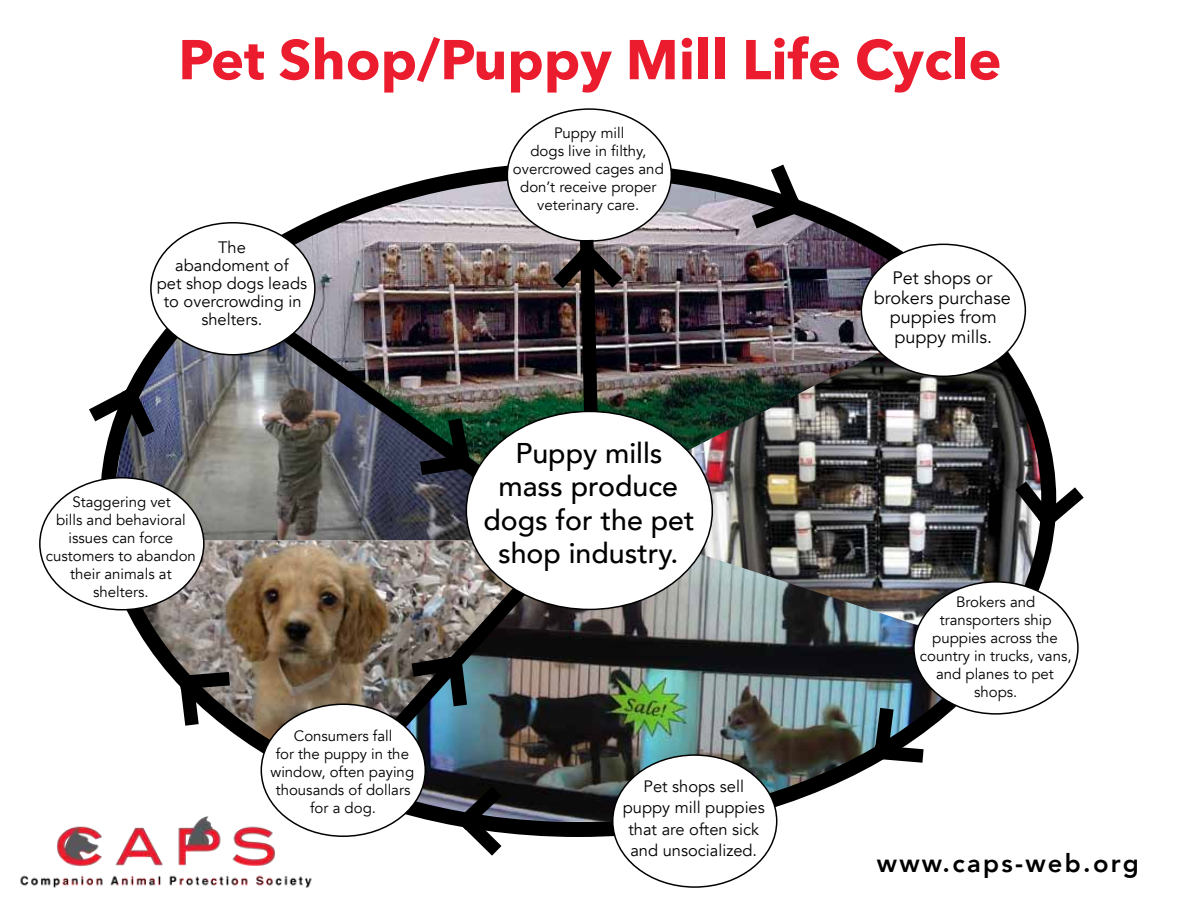
<style>
.page{position:relative;width:1188px;height:918px;background:#fff}
.page>*{position:absolute;margin:0;border:0;box-sizing:border-box;transform-origin:0 0}
.t1{font:700 55.5px "Avenir Next";color:#eb1c2d}
.t2{font:500 28.5px/33.5px "Avenir";color:#000;text-align:center}
.t3{font:800 25.5px "Avenir";letter-spacing:.09em;color:#000}
.t4{font:18px/19.5px "Avenir";color:#000;text-align:center}
.t5{font:16.5px/18px "Avenir";color:#000;text-align:center}
.t6{font:15px/18px "Avenir";color:#000;text-align:center}
</style>
<div class="page">
<img style="left:122px;top:540px;width:221px;height:207px">
<img style="left:116px;top:306px;width:354px;height:234px">
<img style="left:343px;top:535px;width:636px;height:287px">
<img style="left:678px;top:351px;width:374px;height:297px">
<img style="left:218px;top:175px;width:699px;height:300px">
<div style="left:613px;top:755px;width:164px;height:132px;background:#fff;border-radius:50%"></div>
<div style="left:40px;top:478px;width:164px;height:132px;background:#fff;border-radius:50%"></div>
<div style="left:507px;top:109px;width:164px;height:132px;background:#fff;border-radius:50%"></div>
<div style="left:861px;top:244px;width:164px;height:132px;background:#fff;border-radius:50%"></div>
<div style="left:914px;top:582px;width:164px;height:132px;background:#fff;border-radius:50%"></div>
<svg style="left:737px;top:164px;width:81px;height:76px"></svg>
<svg style="left:1002px;top:467px;width:82px;height:76px"></svg>
<svg style="left:860px;top:694px;width:78px;height:79px"></svg>
<svg style="left:442px;top:772px;width:74px;height:84px"></svg>
<svg style="left:166px;top:662px;width:78px;height:78px"></svg>
<svg style="left:89px;top:371px;width:78px;height:81px"></svg>
<img style="left:539px;top:226px;width:97px;height:193px">
<img style="left:246px;top:300px;width:271px;height:205px">
<img style="left:364px;top:561px;width:184px;height:201px">
<div style="left:466px;top:411px;width:246px;height:198px;background:#fff;border-radius:50%"></div>
<div style="left:151px;top:223px;width:164px;height:132px;background:#fff;border-radius:50%"></div>
<div style="left:261px;top:704px;width:164px;height:132px;background:#fff;border-radius:50%"></div>
<img style="left:20px;top:803px;width:312px;height:85px">
<h1 class="t1" style="left:178px;top:12px;width:825px">Pet Shop/Puppy Mill Life Cycle</h1>
<p class="t5" style="left:157px;top:239px;width:152px">The<br>abandoment of<br>pet shop dogs leads to overcrowding in shelters.</p>
<p class="t6" style="left:46px;top:493px;width:152px">Staggering vet<br>bills and behavioral issues can force customers to abandon their animals at shelters.</p>
<p class="t6" style="left:271px;top:727px;width:145px">Consumers fall<br>for the puppy in the window, often paying thousands of dollars for a dog.</p>
<p class="t6" style="left:513px;top:124px;width:152px">Puppy mill<br>dogs live in filthy, overcrowed cages and don’t receive proper veterinary care.</p>
<h2 class="t2" style="left:483px;top:435px;width:213px">Puppy mills mass produce dogs for the pet shop industry.</h2>
<p class="t5" style="left:623px;top:776px;width:144px;line-height:21px">Pet shops sell puppy mill puppies</p>
<p class="t5" style="left:628px;top:819px;width:132px;line-height:21px;text-align:left">that are often sick and unsocialized.</p>
<p class="t4" style="left:874px;top:268px;width:139px">Pet shops or brokers purchase puppies from puppy mills.</p>
<p class="t6" style="left:920px;top:593px;width:153px">Brokers and transporters ship puppies across the country in trucks, vans, and planes to pet shops.</p>
<h3 class="t3" style="left:877px;top:843px;width:264px">www.caps-web.org</h3>
</div>
